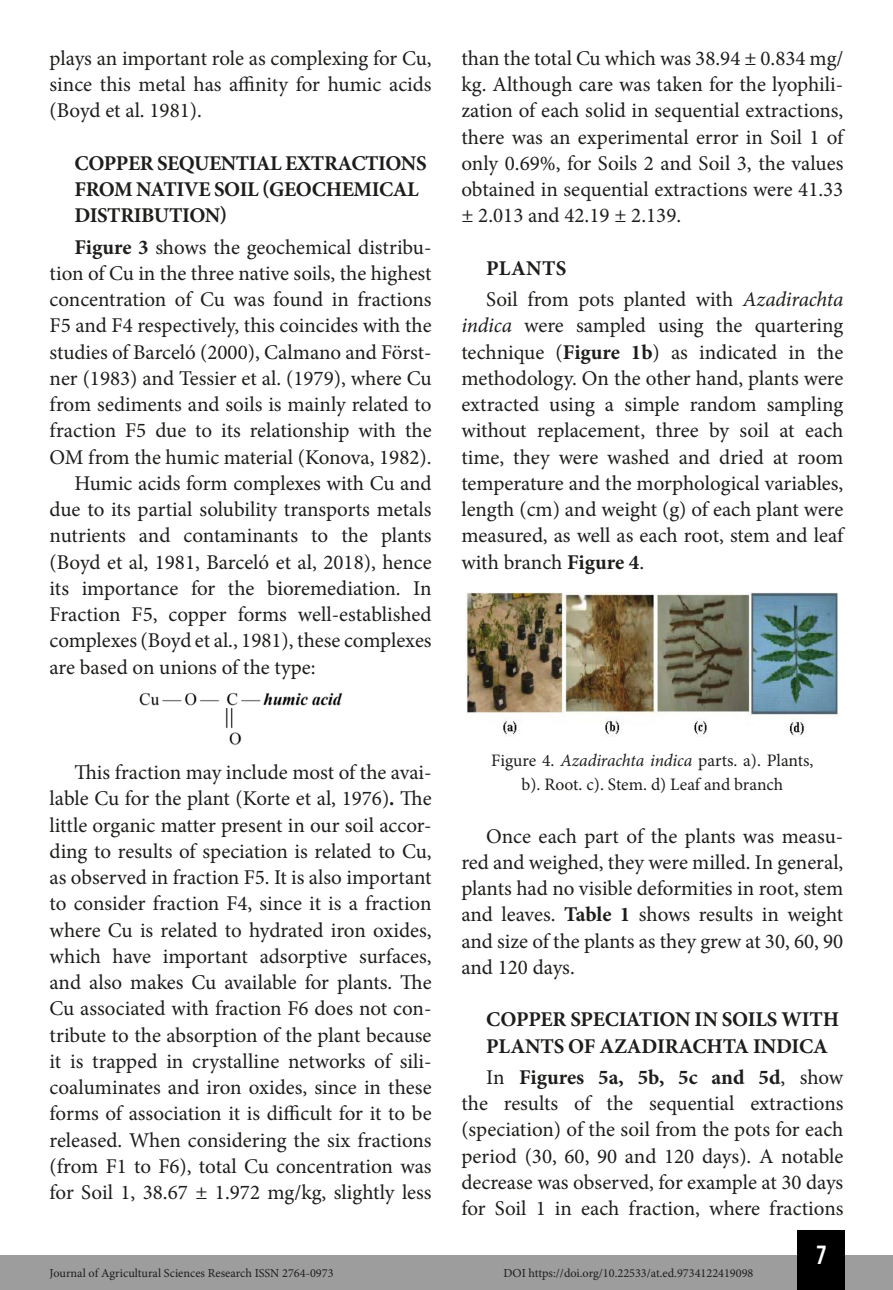
<style>
.page{position:relative;width:893px;height:1290px;background:#fff}
.page>*{position:absolute;margin:0;border:0;box-sizing:border-box;transform-origin:0 0}
.t1{font:26.25px "Bebas Kai";color:#fff}
.TXT{font:21px/26.2px "Minion Pro";color:#1d1d1b;text-align:justify}
.SUB{font:700 21px/26.2px "Minion Pro";letter-spacing:-.02em;color:#1d1d1b}
.Info_Imagem{font:17.5px/24.5px "Minion Pro";color:#1d1d1b;text-align:center}
.t2{font:12.25px "Minion Pro";color:#1d1d1b}
.s1{font-weight:700}
.s2{font-style:italic}
</style>
<div class="page">
<div style="left:0;top:1255px;width:893px;height:35px;background:#9d9d9d"></div>
<div style="left:797px;top:1230px;width:48px;height:60px;background:#000"></div>
<img style="left:139px;top:692px;width:204px;height:53px">
<img style="left:466px;top:592px;width:372px;height:144px">
<p class="TXT" style="left:50px;top:45px;width:383px">plays an important role as complexing for Cu, since this metal has affinity for humic acids (Boyd et al. 1981).</p>
<p class="SUB" style="left:75px;top:150px;width:354px">COPPER SEQUENTIAL EXTRACTIONS<br>FROM NATIVE SOIL (GEOCHEMICAL<br>DISTRIBUTION)</p>
<p class="TXT" style="left:50px;top:234px;width:384px;text-indent:25px"><span class="s1">Figure 3</span> shows the geochemical distribu&shy;tion of Cu in the three native soils, the highest concentration of Cu was found in fractions F5 and F4 respectively, this coincides with the studies of Barceló (2000), Calmano and Först&shy;ner (1983) and Tessier et al. (1979), where Cu from sediments and soils is mainly related to fraction F5 due to its relationship with the OM from the humic material (Konova, 1982).</p>
<p class="TXT" style="left:50px;top:470px;width:384px;text-indent:25px">Humic acids form complexes with Cu and due to its partial solubility transports metals nutrients and contaminants to the plants (Boyd et al, 1981, Barceló et al, 2018), hence its importance for the bioremediation. In Fraction F5, copper forms well-established complexes (Boyd et al., 1981), these complexes are based on unions of the type:</p>
<p class="TXT" style="left:50px;top:759px;width:384px;text-indent:25px">This fraction may include most of the avai&shy;lable Cu for the plant (Korte et al, 1976)<span class="s1">.</span> The little organic matter present in our soil accor&shy;ding to results of speciation is related to Cu, as observed in fraction F5. It is also important to consider fraction F4, since it is a fraction where Cu is related to hydrated iron oxides, which have important adsorptive surfaces, and also makes Cu available for plants. The Cu associated with fraction F6 does not con&shy;tribute to the absorption of the plant because it is trapped in crystalline networks of sili&shy;coaluminates and iron oxides, since in these forms of association it is difficult for it to be released. When considering the six fractions (from F1 to F6), total Cu concentration was for Soil 1, 38.67 ± 1.972 mg/kg, slightly less</p>
<p class="TXT" style="left:461px;top:45px;width:384px">than the total Cu which was 38.94 ± 0.834 mg/ kg. Although care was taken for the lyophili&shy;zation of each solid in sequential extractions, there was an experimental error in Soil 1 of only 0.69%, for Soils 2 and Soil 3, the values obtained in sequential extractions were 41.33 ± 2.013 and 42.19 ± 2.139.</p>
<p class="SUB" style="left:486px;top:255px;width:82px">PLANTS</p>
<p class="TXT" style="left:461px;top:286px;width:384px;text-indent:25px">Soil from pots planted with <span class="s2">Azadirachta indica</span> were sampled using the quartering technique (<span class="s1">Figure 1b</span>) as indicated in the methodology. On the other hand, plants were extracted using a simple random sampling without replacement, three by soil at each time, they were washed and dried at room temperature and the morphological variables, length (cm) and weight (g) of each plant were measured, as well as each root, stem and leaf with branch <span class="s1">Figure 4</span>.</p>
<p class="Info_Imagem" style="left:491px;top:748px;width:324px">Figure 4. <span class="s2">Azadirachta indica</span> parts. a). Plants, b). Root. c). Stem. d) Leaf and branch</p>
<p class="TXT" style="left:461px;top:823px;width:383px;text-indent:25px">Once each part of the plants was measu&shy;red and weighed, they were milled. In general, plants had no visible deformities in root, stem and leaves. <span class="s1">Table 1</span> shows results in weight and size of the plants as they grew at 30, 60, 90 and 120 days.</p>
<p class="SUB" style="left:486px;top:1006px;width:354px">COPPER SPECIATION IN SOILS WITH<br>PLANTS OF AZADIRACHTA INDICA</p>
<p class="TXT" style="left:461px;top:1064px;width:384px;text-indent:25px">In <span class="s1">Figures 5a, 5b, 5c and 5d</span>, show the results of the sequential extractions (speciation) of the soil from the pots for each period (30, 60, 90 and 120 days). A notable decrease was observed, for example at 30 days for Soil 1 in each fraction, where fractions</p>
<p class="t1" style="left:817px;top:1241px;width:11px">7</p>
<p class="t2" style="left:50px;top:1265px;width:285px">Journal of Agricultural Sciences Research ISSN 2764-0973</p>
<p class="t2" style="left:503px;top:1265px;width:252px">DOI https://doi.org/10.22533/at.ed.9734122419098</p>
</div>
